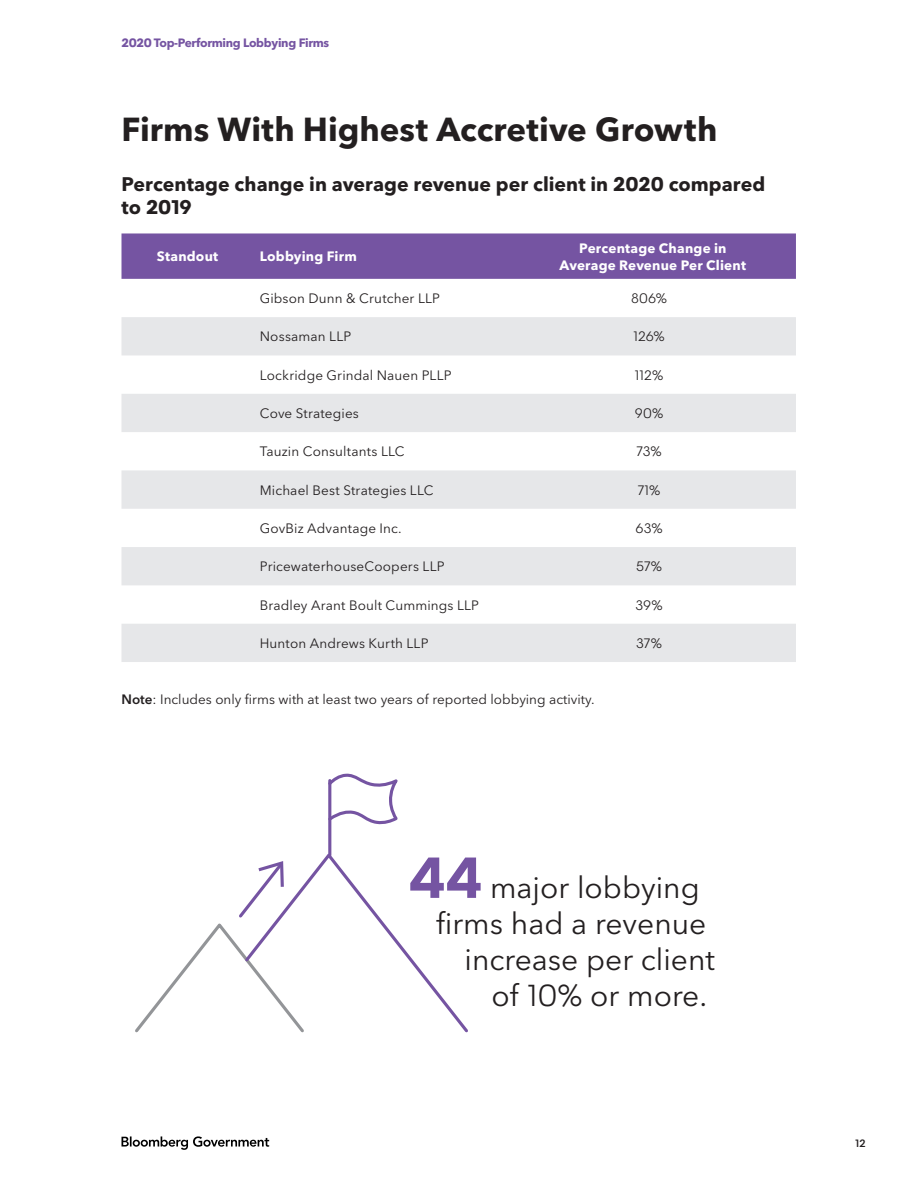
<style>
.page{position:relative;width:918px;height:1188px;background:#fff}
.page>*{position:absolute;margin:0;border:0;box-sizing:border-box;transform-origin:0 0}
.t1{font:700 33px "Avenir Next P For BBG";letter-spacing:.005em;color:#231f20}
.body{font:30px "Avenir Next P For BBG";color:#231f20}
.t2{font:700 19.5px/23.4px "Avenir Next P For BBG";letter-spacing:.005em;color:#231f20}
.body-2{font:13.5px "Avenir Next P For BBG";letter-spacing:.01em;color:#231f20}
.body-3{font:700 13.5px/16.5px "Avenir Next P For BBG";letter-spacing:.015em;color:#fff;text-align:center}
.t3{font:700 12px "Avenir Next P For BBG";letter-spacing:-.025em;color:#7554a2}
.t4{font:600 10.5px "Avenir Next P For BBG";color:#231f20}
.s1{font-weight:600}
.s2{font-weight:700;font-size:57px;color:#7554a2}
</style>
<div class="page">
<svg style="left:122px;top:1136px;width:147px;height:14px"></svg>
<div style="left:122px;top:233px;width:674px;height:46px;background:#7554a2"></div>
<svg style="left:122px;top:317px;width:674px;height:345px;fill:#e6e7e9"></svg>
<svg style="left:135px;top:850px;width:333px;height:183px"></svg>
<hr style="left:328px;top:781px;width:3px;height:74px;background:#7554a2">
<svg style="left:328px;top:773px;width:70px;height:50px"></svg>
<p class="t3" style="left:122px;top:35px;width:209px">2020 Top-Performing Lobbying Firms</p>
<p class="t1" style="left:122px;top:109px;width:597px">Firms With Highest Accretive Growth</p>
<p class="t2" style="left:122px;top:172px;width:645px">Percentage change in average revenue per client in 2020 compared to 2019</p>
<p class="body-3" style="left:157px;top:248px;width:63px">Standout</p>
<p class="body-3" style="left:260px;top:248px;width:99px">Lobbying Firm</p>
<p class="body-3" style="left:560px;top:240px;width:188px">Percentage Change in<br>Average Revenue Per Client</p>
<p class="body-2" style="left:260px;top:290px;width:182px">Gibson Dunn &amp; Crutcher LLP</p>
<p class="body-2" style="left:631px;top:290px;width:38px">806%</p>
<p class="body-2" style="left:260px;top:329px;width:93px">Nossaman LLP</p>
<p class="body-2" style="left:633px;top:329px;width:33px">126%</p>
<p class="body-2" style="left:260px;top:367px;width:193px">Lockridge Grindal Nauen PLLP</p>
<p class="body-2" style="left:635px;top:367px;width:30px">112%</p>
<p class="body-2" style="left:260px;top:405px;width:101px">Cove Strategies</p>
<p class="body-2" style="left:635px;top:405px;width:30px">90%</p>
<p class="body-2" style="left:260px;top:444px;width:146px">Tauzin Consultants LLC</p>
<p class="body-2" style="left:636px;top:444px;width:27px">73%</p>
<p class="body-2" style="left:260px;top:482px;width:175px">Michael Best Strategies LLC</p>
<p class="body-2" style="left:638px;top:482px;width:24px">71%</p>
<p class="body-2" style="left:260px;top:520px;width:144px">GovBiz Advantage Inc.</p>
<p class="body-2" style="left:635px;top:520px;width:29px">63%</p>
<p class="body-2" style="left:260px;top:559px;width:186px">PricewaterhouseCoopers LLP</p>
<p class="body-2" style="left:636px;top:559px;width:28px">57%</p>
<p class="body-2" style="left:260px;top:597px;width:221px">Bradley Arant Boult Cummings LLP</p>
<p class="body-2" style="left:635px;top:597px;width:29px">39%</p>
<p class="body-2" style="left:260px;top:635px;width:170px">Hunton Andrews Kurth LLP</p>
<p class="body-2" style="left:636px;top:635px;width:27px">37%</p>
<p class="body-2" style="left:122px;top:692px;width:475px"><span class="s1">Note</span>: Includes only firms with at least two years of reported lobbying activity.</p>
<p class="body" style="left:409px;top:870px;width:292px"><span class="s2">44</span> major lobbying</p>
<p class="body" style="left:436px;top:906px;width:272px">firms had a revenue</p>
<p class="body" style="left:465px;top:942px;width:252px">increase per client</p>
<p class="body" style="left:492px;top:978px;width:217px">of 10% or more.</p>
<p class="t4" style="left:856px;top:1137px;width:11px">12</p>
</div>
